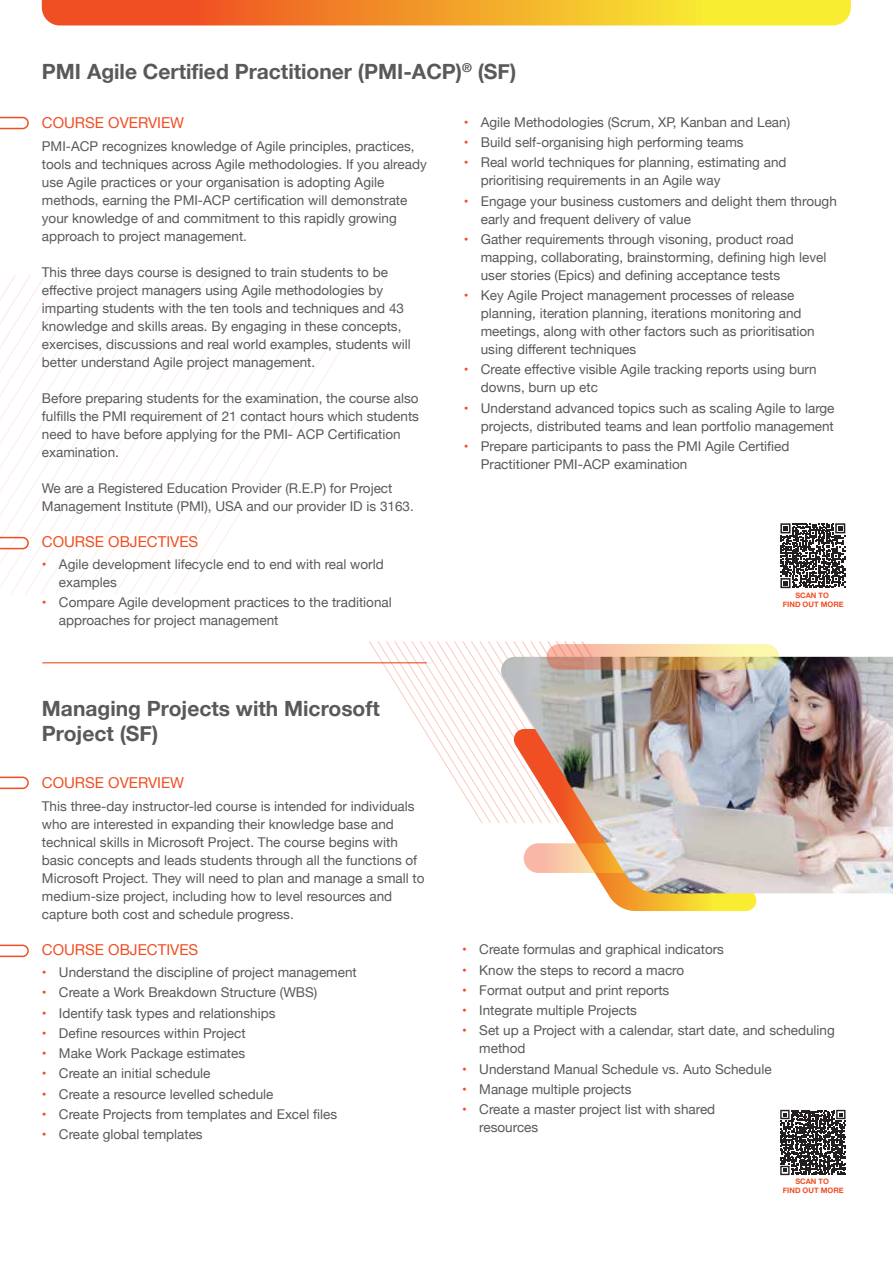
<style>
.page{position:relative;width:893px;height:1263px;background:#fff}
.page>*{position:absolute;margin:0;border:0;box-sizing:border-box;transform-origin:0 0}
.t1{font:700 21px/25.2px "Helvetica Neue";color:#58595b}
.t2{font:15px "Helvetica Neue";color:#f04e23}
.t3{font:13.5px/18px "Helvetica Neue";color:#58595b}
.t4{font:700 7.5px/9px "Helvetica Neue";color:#f04e23;text-align:center}
.s1{color:#f04e23}
</style>
<div class="page">
<svg style="left:239px;top:276px;width:15px;height:239px"></svg>
<svg style="left:224px;top:276px;width:15px;height:263px"></svg>
<svg style="left:209px;top:276px;width:15px;height:287px"></svg>
<svg style="left:194px;top:275px;width:15px;height:312px"></svg>
<svg style="left:179px;top:275px;width:15px;height:319px"></svg>
<svg style="left:164px;top:276px;width:15px;height:318px"></svg>
<svg style="left:150px;top:276px;width:14px;height:318px"></svg>
<svg style="left:135px;top:276px;width:15px;height:318px"></svg>
<svg style="left:0;top:117px;width:29px;height:12px"></svg>
<svg style="left:0;top:275px;width:135px;height:319px"></svg>
<svg style="left:0;top:776px;width:29px;height:13px"></svg>
<svg style="left:0;top:944px;width:29px;height:13px"></svg>
<svg style="left:369px;top:641px;width:215px;height:182px"></svg>
<svg style="left:607px;top:893px;width:152px;height:18px"></svg>
<img style="left:497px;top:657px;width:396px;height:236px">
<svg style="left:547px;top:644px;width:232px;height:26px"></svg>
<svg style="left:42px;top:0;width:809px;height:25px"></svg>
<hr style="left:42px;top:662px;width:385px;height:1px;background:#f04e23">
<svg style="left:780px;top:1110px;width:65px;height:65px"></svg>
<svg style="left:780px;top:523px;width:65px;height:65px"></svg>
<h1 class="t1" style="left:42px;top:60px;width:476px">PMI Agile Certified Practitioner (PMI-ACP)<sup>®</sup> (SF)</h1>
<p class="t2" style="left:42px;top:112px;width:144px">COURSE OVERVIEW</p>
<p class="t3" style="left:42px;top:138px;width:386px">PMI-ACP recognizes knowledge of Agile principles, practices, tools and techniques across Agile methodologies. If you already use Agile practices or your organisation is adopting Agile methods, earning the PMI-ACP certification will demonstrate your knowledge of and commitment to this rapidly growing approach to project management.</p>
<p class="t3" style="left:42px;top:263px;width:371px">This three days course is designed to train students to be effective project managers using Agile methodologies by imparting students with the ten tools and techniques and 43 knowledge and skills areas. By engaging in these concepts, exercises, discussions and real world examples, students will better understand Agile project management.</p>
<p class="t3" style="left:42px;top:389px;width:379px">Before preparing students for the examination, the course also fulfills the PMI requirement of 21 contact hours which students need to have before applying for the PMI- ACP Certification examination.</p>
<p class="t3" style="left:42px;top:479px;width:373px">We are a Registered Education Provider (R.E.P) for Project<br>Management Institute (PMI), USA and our provider ID is 3163.</p>
<p class="t2" style="left:42px;top:530px;width:158px">COURSE OBJECTIVES</p>
<p class="t3" style="left:59px;top:556px;width:326px;text-indent:-17px"><span class="s1">•</span> Agile development lifecycle end to end with real world examples</p>
<p class="t3" style="left:59px;top:594px;width:334px;text-indent:-17px"><span class="s1">•</span> Compare Agile development practices to the traditional approaches for project management</p>
<p class="t3" style="left:464px;top:114px;width:328px"><span class="s1">•</span> Agile Methodologies (Scrum, XP, Kanban and Lean)</p>
<p class="t3" style="left:464px;top:134px;width:281px"><span class="s1">•</span> Build self-organising high performing teams</p>
<p class="t3" style="left:481px;top:154px;width:307px;text-indent:-17px"><span class="s1">•</span> Real world techniques for planning, estimating and prioritising requirements in an Agile way</p>
<p class="t3" style="left:481px;top:193px;width:358px;text-indent:-17px"><span class="s1">•</span> Engage your business customers and delight them through early and frequent delivery of value</p>
<p class="t3" style="left:481px;top:231px;width:347px;text-indent:-17px"><span class="s1">•</span> Gather requirements through visoning, product road mapping, collaborating, brainstorming, defining high level user stories (Epics) and defining acceptance tests</p>
<p class="t3" style="left:481px;top:287px;width:336px;text-indent:-17px"><span class="s1">•</span> Key Agile Project management processes of release planning, iteration planning, iterations monitoring and meetings, along with other factors such as prioritisation using different techniques</p>
<p class="t3" style="left:481px;top:361px;width:338px;text-indent:-17px"><span class="s1">•</span> Create effective visible Agile tracking reports using burn downs, burn up etc</p>
<p class="t3" style="left:464px;top:400px;width:372px;text-align:right"><span class="s1">•</span> Understand advanced topics such as scaling Agile to large projects, distributed teams and lean portfolio management</p>
<p class="t3" style="left:481px;top:438px;width:310px;text-indent:-17px"><span class="s1">•</span> Prepare participants to pass the PMI Agile Certified<br>Practitioner PMI-ACP examination</p>
<p class="t4" style="left:783px;top:591px;width:62px">SCAN TO<br>FIND OUT MORE</p>
<h1 class="t1" style="left:42px;top:696px;width:339px">Managing Projects with Microsoft<br>Project (SF)</h1>
<p class="t2" style="left:42px;top:772px;width:144px">COURSE OVERVIEW</p>
<p class="t3" style="left:42px;top:798px;width:384px">This three-day instructor-led course is intended for individuals who are interested in expanding their knowledge base and technical skills in Microsoft Project. The course begins with basic concepts and leads students through all the functions of Microsoft Project. They will need to plan and manage a small to medium-size project, including how to level resources and capture both cost and schedule progress.</p>
<p class="t2" style="left:42px;top:938px;width:158px">COURSE OBJECTIVES</p>
<p class="t3" style="left:42px;top:964px;width:316px"><span class="s1">•</span> Understand the discipline of project management</p>
<p class="t3" style="left:42px;top:984px;width:277px"><span class="s1">•</span> Create a Work Breakdown Structure (WBS)</p>
<p class="t3" style="left:42px;top:1005px;width:235px"><span class="s1">•</span> Identify task types and relationships</p>
<p class="t3" style="left:42px;top:1025px;width:205px"><span class="s1">•</span> Define resources within Project</p>
<p class="t3" style="left:42px;top:1045px;width:205px"><span class="s1">•</span> Make Work Package estimates</p>
<p class="t3" style="left:42px;top:1065px;width:170px"><span class="s1">•</span> Create an initial schedule</p>
<p class="t3" style="left:42px;top:1086px;width:233px"><span class="s1">•</span> Create a resource levelled schedule</p>
<p class="t3" style="left:42px;top:1106px;width:297px"><span class="s1">•</span> Create Projects from templates and Excel files</p>
<p class="t3" style="left:42px;top:1126px;width:162px"><span class="s1">•</span> Create global templates</p>
<p class="t3" style="left:462px;top:941px;width:263px"><span class="s1">•</span> Create formulas and graphical indicators</p>
<p class="t3" style="left:462px;top:961px;width:224px"><span class="s1">•</span> Know the steps to record a macro</p>
<p class="t3" style="left:462px;top:982px;width:209px"><span class="s1">•</span> Format output and print reports</p>
<p class="t3" style="left:462px;top:1002px;width:176px"><span class="s1">•</span> Integrate multiple Projects</p>
<p class="t3" style="left:479px;top:1022px;width:357px;text-indent:-17px"><span class="s1">•</span> Set up a Project with a calendar, start date, and scheduling method</p>
<p class="t3" style="left:462px;top:1060px;width:311px"><span class="s1">•</span> Understand Manual Schedule vs. Auto Schedule</p>
<p class="t3" style="left:462px;top:1081px;width:171px"><span class="s1">•</span> Manage multiple projects</p>
<p class="t3" style="left:479px;top:1101px;width:238px;text-indent:-17px"><span class="s1">•</span> Create a master project list with shared resources</p>
<p class="t4" style="left:783px;top:1177px;width:62px">SCAN TO<br>FIND OUT MORE</p>
</div>
